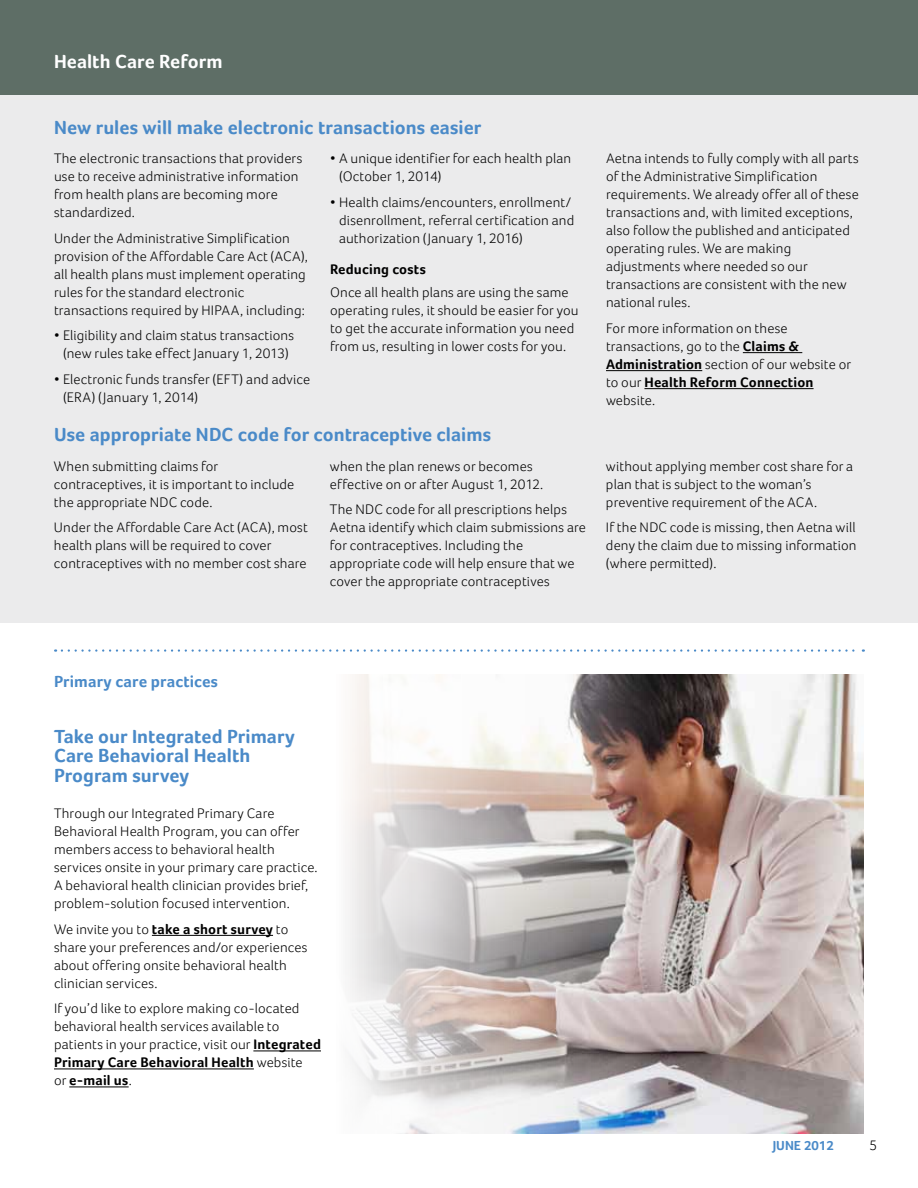
<style>
.page{position:relative;width:918px;height:1188px;background:#fff}
.page>*{position:absolute;margin:0;border:0;box-sizing:border-box;transform-origin:0 0}
.t1{font:700 19.5px/19.5px "Foco";color:#4a8ac8}
.t2{font:700 19.5px "Foco";letter-spacing:.005em;color:#fff}
.t3{font:700 16.5px "Foco";letter-spacing:.005em;color:#4a8ac8}
.t4{font:300 14.25px/18px "Foco";letter-spacing:.01em;color:#000}
.t5{font:700 14.25px "Foco";letter-spacing:.01em;color:#000}
.t6{font:700 13.5px "Foco";color:#4a8ac8}
.s1{font-weight:700}
</style>
<div class="page">
<img style="left:314px;top:675px;width:550px;height:459px">
<div style="left:0;top:0;width:918px;height:622px;background:#ebebec"></div>
<hr style="left:743px;top:352px;width:59px;height:1px;background:#000">
<hr style="left:606px;top:370px;width:96px;height:1px;background:#000">
<hr style="left:644px;top:388px;width:170px;height:1px;background:#000">
<hr style="left:152px;top:935px;width:121px;height:1px;background:#000">
<hr style="left:253px;top:1051px;width:68px;height:1px;background:#000">
<hr style="left:54px;top:1069px;width:200px;height:1px;background:#000">
<hr style="left:69px;top:1087px;width:60px;height:1px;background:#000">
<svg style="left:62px;top:649px;width:802px;height:3px"></svg>
<div style="left:0;top:0;width:918px;height:94px;background:#5e6e66"></div>
<h1 class="t2" style="left:54px;top:50px;width:170px">Health Care Reform</h1>
<h1 class="t1" style="left:54px;top:117px;width:429px">New rules will make electronic transactions easier</h1>
<p class="t4" style="left:54px;top:149px;width:250px">The electronic transactions that providers use to receive administrative information from health plans are becoming more standardized.</p>
<p class="t4" style="left:54px;top:229px;width:256px">Under the Administrative Simplification provision of the Affordable Care Act (ACA), all health plans must implement operating rules for the standard electronic transactions required by HIPAA, including:</p>
<p class="t4" style="left:54px;top:327px;width:242px;text-align:center">• Eligibility and claim status transactions (new rules take effect January 1, 2013)</p>
<p class="t4" style="left:63px;top:370px;width:249px;text-indent:-9px">• Electronic funds transfer (EFT) and advice (ERA) (January 1, 2014)</p>
<p class="t4" style="left:339px;top:149px;width:234px;text-indent:-9px">• A unique identifier for each health plan (October 1, 2014)</p>
<p class="t4" style="left:339px;top:193px;width:237px;text-indent:-9px">• Health claims/encounters, enrollment/ disenrollment, referral certification and authorization (January 1, 2016)</p>
<p class="t5" style="left:330px;top:261px;width:97px">Reducing costs</p>
<p class="t4" style="left:330px;top:283px;width:250px">Once all health plans are using the same operating rules, it should be easier for you to get the accurate information you need from us, resulting in lower costs for you.</p>
<h1 class="t1" style="left:54px;top:424px;width:439px">Use appropriate NDC code for contraceptive claims</h1>
<p class="t4" style="left:54px;top:457px;width:242px">When submitting claims for contraceptives, it is important to include the appropriate NDC code.</p>
<p class="t4" style="left:54px;top:518px;width:255px">Under the Affordable Care Act (ACA), most health plans will be required to cover contraceptives with no member cost share</p>
<p class="t4" style="left:330px;top:457px;width:215px">when the plan renews or becomes effective on or after August 1, 2012.</p>
<p class="t4" style="left:330px;top:500px;width:258px">The NDC code for all prescriptions helps Aetna identify which claim submissions are for contraceptives. Including the appropriate code will help ensure that we cover the appropriate contraceptives</p>
<p class="t4" style="left:606px;top:149px;width:254px">Aetna intends to fully comply with all parts of the Administrative Simplification requirements. We already offer all of these transactions and, with limited exceptions, also follow the published and anticipated operating rules. We are making adjustments where needed so our transactions are consistent with the new national rules.</p>
<p class="t4" style="left:606px;top:319px;width:247px">For more information on these transactions, go to the <span class="s1">Claims &amp;<br>Administration</span> section of our website or to our <span class="s1">Health Reform Connection </span>website.</p>
<p class="t4" style="left:606px;top:457px;width:249px">without applying member cost share for a plan that is subject to the woman’s preventive requirement of the ACA.</p>
<p class="t4" style="left:606px;top:518px;width:252px;text-align:justify">If the NDC code is missing, then Aetna will deny the claim due to missing information (where permitted).</p>
<p class="t3" style="left:54px;top:672px;width:165px">Primary care practices</p>
<h1 class="t1" style="left:54px;top:726px;width:242px">Take our Integrated Primary<br>Care Behavioral Health<br>Program survey</h1>
<p class="t4" style="left:54px;top:804px;width:265px">Through our Integrated Primary Care Behavioral Health Program, you can offer members access to behavioral health services onsite in your primary care practice.<br>A behavioral health clinician provides brief, problem-solution focused intervention.</p>
<p class="t4" style="left:54px;top:920px;width:255px">We invite you to <span class="s1">take a short survey</span> to share your preferences and/or experiences about offering onsite behavioral health clinician services.</p>
<p class="t4" style="left:54px;top:999px;width:269px">If you’d like to explore making co-located behavioral health services available to patients in your practice, visit our <span class="s1">Integrated Primary Care Behavioral Health</span> website<br>or <span class="s1">e-mail us</span>.</p>
<p class="t6" style="left:773px;top:1137px;width:63px">JUNE 2012</p>
<p class="t4" style="left:869px;top:1136px;width:9px">5</p>
</div>
